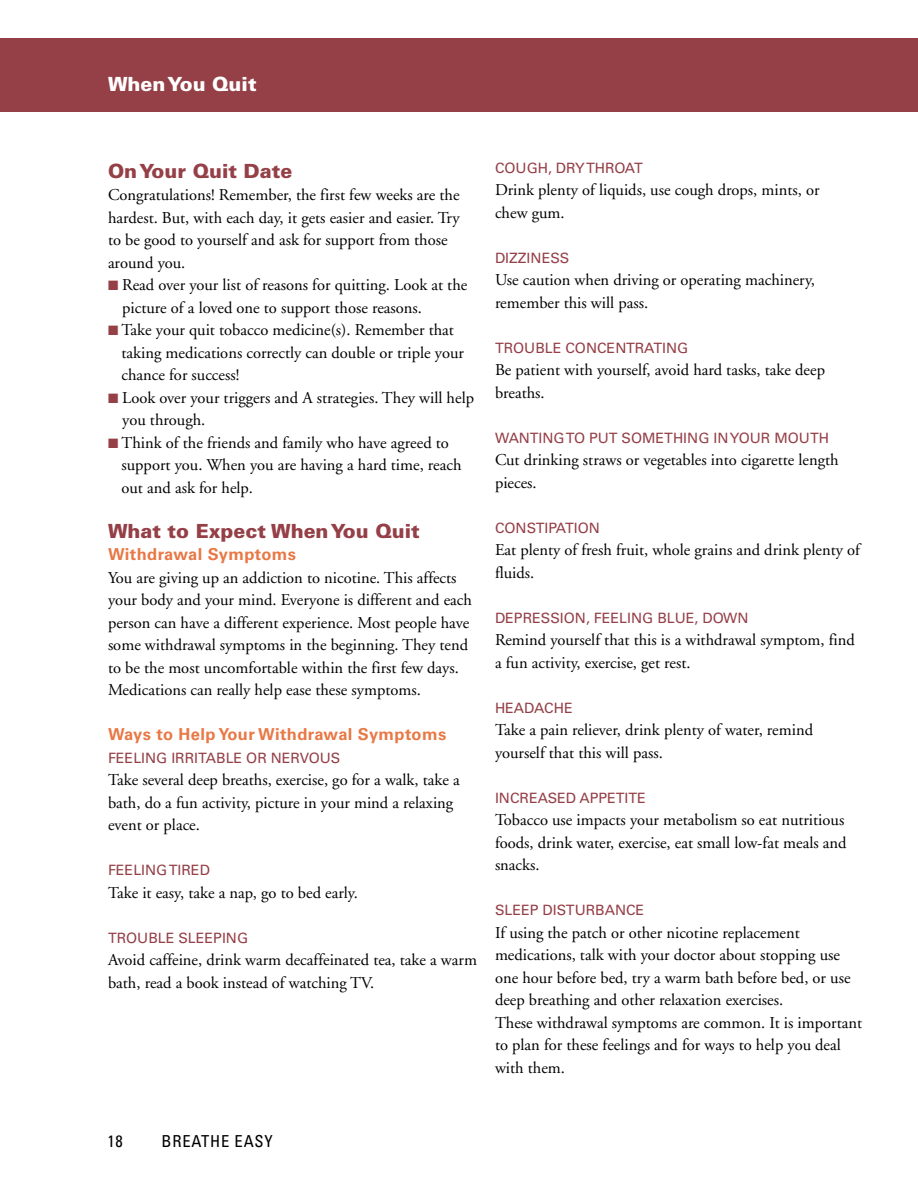
<style>
.page{position:relative;width:918px;height:1188px;background:#fff}
.page>*{position:absolute;margin:0;border:0;box-sizing:border-box;transform-origin:0 0}
.t1{font:900 19.5px "Univers";color:#953f47}
.t2{font:900 19.5px "Univers";color:#fff}
.t3{font:16.5px/22.5px "Adobe Garamond";color:#000}
.t4{font:700 16.5px "Univers";letter-spacing:.025em;color:#e87845}
.t5{font:condensed 16.5px "Univers";color:#000}
.t6{font:14.25px "Univers";color:#953f47}
.t7{font:14.25px "Univers";letter-spacing:.07em;color:#953f47}
.s1{color:#953f47}
.s2{font-family:"Univers";font-weight:700;color:#e87845}
</style>
<div class="page">
<div style="left:0;top:39px;width:918px;height:73px;background:#953f47"></div>
<p class="t2" style="left:108px;top:72px;width:150px">When You Quit</p>
<p class="t1" style="left:108px;top:158px;width:186px">On Your Quit Date</p>
<p class="t3" style="left:108px;top:184px;width:353px">Congratulations! Remember, the first few weeks are the hardest. But, with each day, it gets easier and easier. Try to be good to yourself and ask for support from those around you.</p>
<p class="t3" style="left:122px;top:274px;width:347px;text-indent:-14px"><span class="s1">■</span> Read over your list of reasons for quitting. Look at the picture of a loved one to support those reasons.</p>
<p class="t3" style="left:122px;top:319px;width:344px;text-indent:-14px"><span class="s1">■</span> Take your quit tobacco medicine(s). Remember that taking medications correctly can double or triple your chance for success!</p>
<p class="t3" style="left:122px;top:387px;width:353px;text-indent:-14px"><span class="s1">■</span> Look over your triggers and A strategies. They will help you through.</p>
<p class="t3" style="left:122px;top:432px;width:342px;text-indent:-14px"><span class="s1">■</span> Think of the friends and family who have agreed to support you. When you are having a hard time, reach out and ask for help.</p>
<p class="t1" style="left:108px;top:518px;width:313px">What to Expect When You Quit</p>
<p class="t3" style="left:108px;top:544px;width:366px"><span class="s2">Withdrawal Symptoms<br></span>You are giving up an addiction to nicotine. This affects your body and your mind. Everyone is different and each person can have a different experience. Most people have some withdrawal symptoms in the beginning. They tend to be the most uncomfortable within the first few days.<br>Medications can really help ease these symptoms.</p>
<p class="t4" style="left:108px;top:725px;width:340px">Ways to Help Your Withdrawal Symptoms</p>
<p class="t6" style="left:108px;top:749px;width:101px">FEELING IRRITAB</p>
<p class="t6" style="left:226px;top:749px;width:116px">LE OR NERVOUS</p>
<p class="t3" style="left:108px;top:769px;width:353px">Take several deep breaths, exercise, go for a walk, take a bath, do a fun activity, picture in your mind a relaxing event or place.</p>
<p class="t6" style="left:108px;top:862px;width:103px">FEELING TIRED</p>
<p class="t3" style="left:108px;top:882px;width:251px">Take it easy, take a nap, go to bed early.</p>
<p class="t6" style="left:108px;top:929px;width:139px">TROUBLE SLEEPING</p>
<p class="t3" style="left:108px;top:949px;width:370px">Avoid caffeine, drink warm decaffeinated tea, take a warm bath, read a book instead of watching TV.</p>
<p class="t6" style="left:495px;top:159px;width:140px">COUGH, DRYTH ROAT</p>
<p class="t3" style="left:495px;top:179px;width:326px">Drink plenty of liquids, use cough drops, mints, or chew gum.</p>
<p class="t6" style="left:495px;top:249px;width:76px">DIZZINESS</p>
<p class="t3" style="left:495px;top:269px;width:322px">Use caution when driving or operating machinery, remember this will pass.</p>
<p class="t6" style="left:495px;top:339px;width:192px">TROUBLE CONCENTRATING</p>
<p class="t3" style="left:495px;top:359px;width:332px">Be patient with yourself, avoid hard tasks, take deep breaths.</p>
<p class="t7" style="left:495px;top:429px;width:325px">WANTING TO PUT SOMETHING IN YOUR MOUTH</p>
<p class="t3" style="left:495px;top:449px;width:345px">Cut drinking straws or vegetables into cigarette length pieces.</p>
<p class="t6" style="left:495px;top:519px;width:106px">CONSTIPATION</p>
<p class="t3" style="left:495px;top:539px;width:367px">Eat plenty of fresh fruit, whole grains and drink plenty of fluids.</p>
<p class="t6" style="left:495px;top:609px;width:255px">DEPRESSION, FEELING BLUE, DOWN</p>
<p class="t3" style="left:495px;top:629px;width:361px">Remind yourself that this is a withdrawal symptom, find a fun activity, exercise, get rest.</p>
<p class="t6" style="left:495px;top:699px;width:79px">HEADACH E</p>
<p class="t3" style="left:495px;top:719px;width:320px">Take a pain reliever, drink plenty of water, remind yourself that this will pass.</p>
<p class="t6" style="left:495px;top:789px;width:95px">I NCREASED APP</p>
<p class="t6" style="left:607px;top:789px;width:40px">ETITE</p>
<p class="t3" style="left:495px;top:809px;width:353px">Tobacco use impacts your metabolism so eat nutritious foods, drink water, exercise, eat small low-fat meals and snacks.</p>
<p class="t6" style="left:495px;top:902px;width:151px">SLEEP DISTURBANCE</p>
<p class="t3" style="left:495px;top:922px;width:369px">If using the patch or other nicotine replacement medications, talk with your doctor about stopping use one hour before bed, try a warm bath before bed, or use deep breathing and other relaxation exercises.<br>These withdrawal symptoms are common. It is important to plan for these feelings and for ways to help you deal with them.</p>
<p class="t5" style="left:107px;top:1131px;width:17px">18</p>
<p class="t5" style="left:161px;top:1131px;width:112px">BREATHE EASY</p>
</div>
